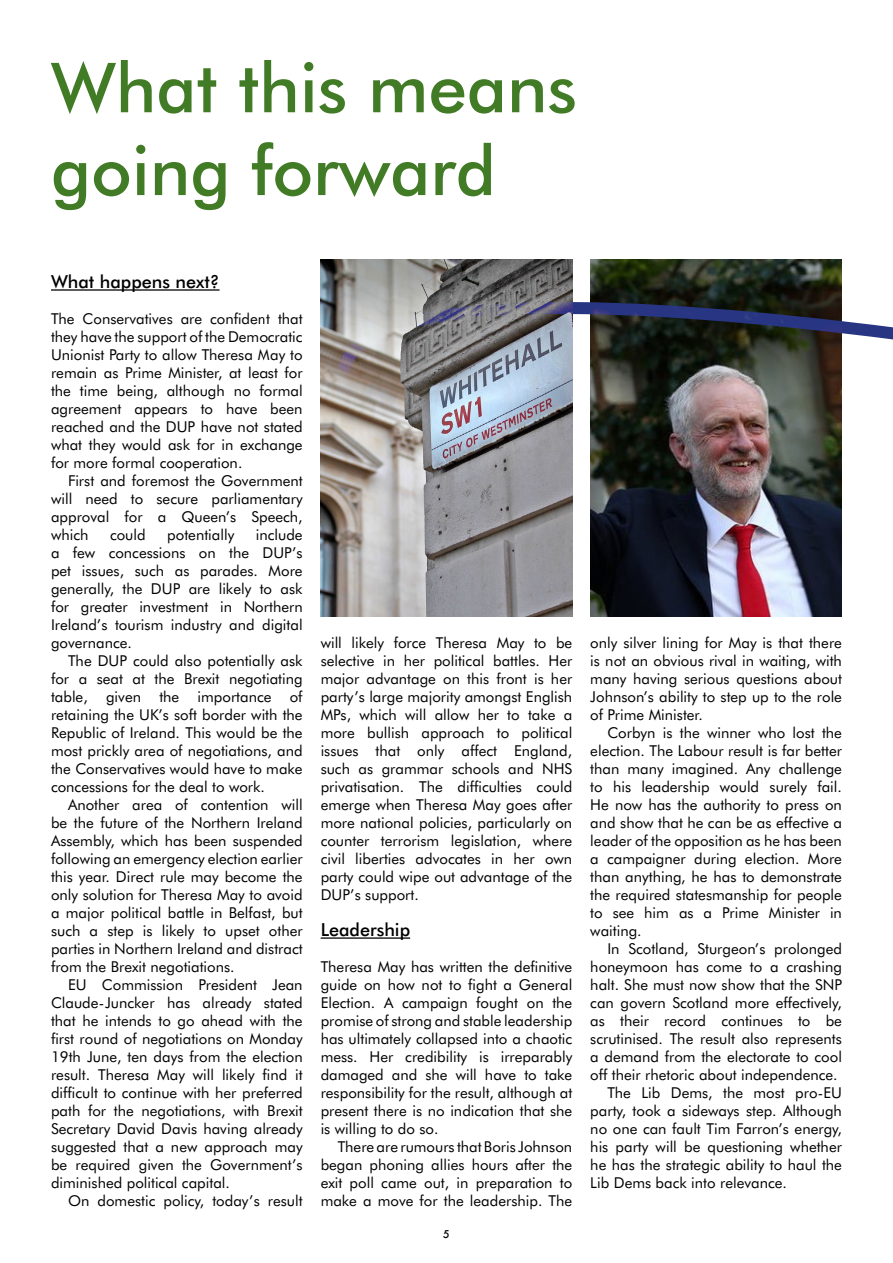
<style>
.page{position:relative;width:893px;height:1263px;background:#fff}
.page>*{position:absolute;margin:0;border:0;box-sizing:border-box;transform-origin:0 0}
.t1{font:500 69px/82.8px "Futura BT";color:#417b25}
.t2{font:500 18px "Futura BT";color:#000}
.t3{font:15px/18px "Futura BT";color:#000;text-align:justify}
.t4{font:500 10.5px "Futura";color:#000}
</style>
<div class="page">
<hr style="left:51px;top:289px;width:169px;height:2px;background:#000">
<img style="left:321px;top:259px;width:251px;height:358px">
<img style="left:590px;top:259px;width:252px;height:358px">
<img style="left:322px;top:300px;width:571px;height:118px">
<hr style="left:321px;top:937px;width:89px;height:2px;background:#000">
<h1 class="t1" style="left:51px;top:46px;width:527px">What this means going forward</h1>
<p class="t2" style="left:51px;top:271px;width:170px">What happens next?</p>
<p class="t3" style="left:51px;top:310px;width:253px">The Conservatives are confident that they have the support of the Democratic Unionist Party to allow Theresa May to remain as Prime Minister, at least for the time being, although no formal agreement appears to have been reached and the DUP have not stated what they would ask for in exchange for more formal cooperation.</p>
<p class="t3" style="left:51px;top:472px;width:253px;text-indent:17px">First and foremost the Government will need to secure parliamentary approval for a Queen’s Speech, which</p>
<p class="t3" style="left:51px;top:526px;width:253px;text-indent:205px">include a few concessions on the DUP’s pet issues, such as parades. More generally, the DUP are likely to ask for greater investment in Northern Ireland’s tourism industry and digital governance.</p>
<p class="t3" style="left:51px;top:652px;width:253px;text-indent:17px">The DUP could also potentially ask for a seat at the Brexit negotiating table, given the importance of retaining the UK’s soft border with the Republic of Ireland. This would be the most prickly area of negotiations, and the Conservatives would have to make concessions for the deal to work.</p>
<p class="t3" style="left:51px;top:796px;width:253px;text-indent:17px">Another area of contention will be the future of the Northern Ireland Assembly, which has been suspended following an emergency election earlier this year. Direct rule may become the only solution for Theresa May to avoid a major political battle in Belfast, but such a step is likely to upset other parties in Northern Ireland and distract from the Brexit negotiations.</p>
<p class="t3" style="left:51px;top:976px;width:253px;text-indent:17px">EU Commission President Jean Claude-Juncker has already stated that he intends to go ahead with the first round of negotiations on Monday 19th June, ten days from the election result. Theresa May will likely find it difficult to continue with her preferred path for the negotiations, with Brexit Secretary David Davis having already suggested that a new approach may be required given the Government’s diminished political capital.</p>
<p class="t3" style="left:68px;top:1192px;width:236px">On domestic policy, today’s result</p>
<p class="t3" style="left:110px;top:526px;width:37px">could</p>
<p class="t3" style="left:167px;top:526px;width:68px">potentially</p>
<p class="t3" style="left:321px;top:634px;width:253px">will likely force Theresa May to be selective in her political battles. Her major advantage on this front is her party’s large majority amongst English MPs, which will allow her to take a more bullish approach to political issues that only affect England, such as grammar schools and NHS privatisation. The difficulties could emerge when Theresa May goes after more national policies, particularly on counter terrorism legislation, where civil liberties advocates in her own party could wipe out advantage of the DUP’s support.</p>
<p class="t2" style="left:321px;top:919px;width:91px">Leadership</p>
<p class="t3" style="left:321px;top:958px;width:253px">Theresa May has written the definitive guide on how not to fight a General Election. A campaign fought on the promise of strong and stable leadership has ultimately collapsed into a chaotic mess. Her credibility is irreparably damaged and she will have to take responsibility for the result, although at present there is no indication that she is willing to do so.</p>
<p class="t3" style="left:321px;top:1138px;width:253px;text-indent:17px">There are rumours that Boris Johnson began phoning allies hours after the exit poll came out, in preparation to make a move for the leadership. The</p>
<p class="t4" style="left:443px;top:1227px;width:8px">5</p>
<p class="t3" style="left:590px;top:634px;width:253px">only silver lining for May is that there is not an obvious rival in waiting, with many having serious questions about Johnson’s ability to step up to the role of Prime Minister.</p>
<p class="t3" style="left:590px;top:724px;width:253px;text-indent:17px">Corbyn is the winner who lost the election. The Labour result is far better than many imagined. Any challenge to his leadership would surely fail.<br>He now has the authority to press on and show that he can be as effective a leader of the opposition as he has been a campaigner during election. More than anything, he has to demonstrate the required statesmanship for people to see him as a Prime Minister in waiting.</p>
<p class="t3" style="left:607px;top:940px;width:236px">In Scotland, Sturgeon’s prolonged</p>
<p class="t3" style="left:590px;top:958px;width:253px">honeymoon has come to a crashing</p>
<p class="t3" style="left:590px;top:976px;width:253px">halt. She must now show that the SNP</p>
<p class="t3" style="left:590px;top:994px;width:253px">can govern Scotland more effectively,</p>
<p class="t3" style="left:590px;top:1012px;width:253px">as their record continues to be</p>
<p class="t3" style="left:590px;top:1030px;width:253px">scrutinised. The result also represents</p>
<p class="t3" style="left:590px;top:1048px;width:253px">a demand from the electorate to cool</p>
<p class="t3" style="left:590px;top:1066px;width:249px">off their rhetoric about independence.</p>
<p class="t3" style="left:607px;top:1084px;width:236px">The Lib Dems, the most pro-EU</p>
<p class="t3" style="left:590px;top:1102px;width:253px">party, took a sideways step. Although</p>
<p class="t3" style="left:590px;top:1120px;width:253px">no one can fault Tim Farron’s energy,</p>
<p class="t3" style="left:590px;top:1138px;width:253px">his party will be questioning whether</p>
<p class="t3" style="left:590px;top:1156px;width:253px">he has the strategic ability to haul the</p>
<p class="t3" style="left:590px;top:1174px;width:198px">Lib Dems back into relevance.</p>
</div>
